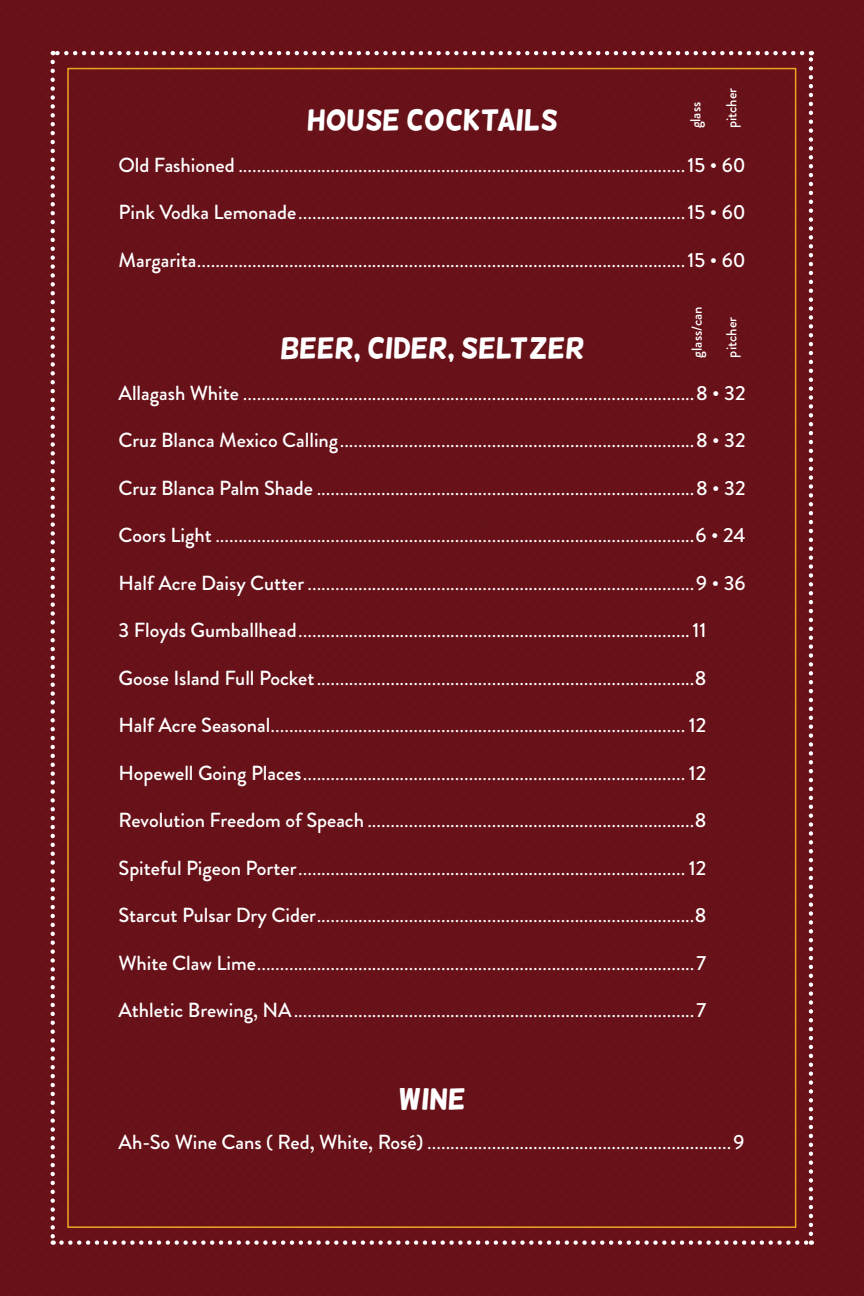
<style>
.page{position:relative;width:864px;height:1296px;background:#681119}
.page>*{position:absolute;margin:0;border:0;box-sizing:border-box;transform-origin:0 0}
.t1{font:29.1px "Helsinki";color:#fff}
.t2{font:20.4px "Brandon Grotesque";color:#fff}
.t3{font:500 14.55px "Brandon Grotesque";color:#fff}
.s1{font-weight:500}
</style>
<div class="page">
<svg style="left:61px;top:1240px;width:751px;height:5px"></svg>
<svg style="left:809px;top:51px;width:4px;height:1183px"></svg>
<svg style="left:53px;top:51px;width:749px;height:4px"></svg>
<svg style="left:51px;top:62px;width:4px;height:1183px"></svg>
<p class="t3" style="left:721px;top:128px;width:42px;rotate:-90deg">pitcher</p>
<p class="t3" style="left:685px;top:128px;width:28px;rotate:-90deg">glass</p>
<p class="t1" style="left:307px;top:105px;width:252px">HOUSE COCKTAILS</p>
<p class="t2" style="left:119px;top:151px;width:629px"><span class="s1">Old Fashioned</span> .................................................................................................<span class="s1">15 • 60</span></p>
<p class="t2" style="left:119px;top:198px;width:629px"><span class="s1">Pink Vodka Lemonade</span>....................................................................................<span class="s1">15 • 60</span></p>
<p class="t2" style="left:119px;top:246px;width:629px"><span class="s1">Margarita</span>..........................................................................................................<span class="s1">15 • 60</span></p>
<p class="t3" style="left:687px;top:358px;width:52px;rotate:-90deg">glass/can</p>
<p class="t3" style="left:721px;top:358px;width:42px;rotate:-90deg">pitcher</p>
<p class="t1" style="left:280px;top:334px;width:306px">BEER, CIDER, SELTZER</p>
<p class="t2" style="left:119px;top:379px;width:629px"><span class="s1">Allagash White</span> ..................................................................................................<span class="s1">8 • 32</span></p>
<p class="t2" style="left:119px;top:426px;width:629px"><span class="s1">Cruz Blanca Mexico Calling</span>.............................................................................<span class="s1">8 • 32</span></p>
<p class="t2" style="left:119px;top:474px;width:629px"><span class="s1">Cruz Blanca Palm Shade</span> ..................................................................................<span class="s1">8 • 32</span></p>
<p class="t2" style="left:119px;top:521px;width:629px"><span class="s1">Coors Light</span> ........................................................................................................<span class="s1">6 • 24</span></p>
<p class="t2" style="left:119px;top:569px;width:629px"><span class="s1">Half Acre Daisy Cutter</span>....................................................................................<span class="s1">9 • 36</span></p>
<p class="t2" style="left:119px;top:616px;width:589px"><span class="s1">3 Floyds Gumballhead</span>.....................................................................................<span class="s1">11</span></p>
<p class="t2" style="left:119px;top:664px;width:589px"><span class="s1">Goose Island Full Pocket</span>..................................................................................<span class="s1">8</span></p>
<p class="t2" style="left:119px;top:711px;width:589px"><span class="s1">Half Acre Seasonal</span>.......................................................................................... <span class="s1">12</span></p>
<p class="t2" style="left:119px;top:759px;width:589px"><span class="s1">Hopewell Going Places</span>................................................................................... <span class="s1">12</span></p>
<p class="t2" style="left:119px;top:806px;width:589px"><span class="s1">Revolution Freedom of Speach</span> .......................................................................<span class="s1">8</span></p>
<p class="t2" style="left:119px;top:854px;width:589px"><span class="s1">Spiteful Pigeon Porter</span>.................................................................................... <span class="s1">12</span></p>
<p class="t2" style="left:119px;top:901px;width:589px"><span class="s1">Starcut Pulsar Dry Cider</span>..................................................................................<span class="s1">8</span></p>
<p class="t2" style="left:119px;top:949px;width:589px"><span class="s1">White Claw Lime</span>...............................................................................................<span class="s1">7</span></p>
<p class="t2" style="left:119px;top:996px;width:589px"><span class="s1">Athletic Brewing, NA</span>.......................................................................................<span class="s1">7</span></p>
<p class="t1" style="left:399px;top:1084px;width:68px">WINE</p>
<p class="t2" style="left:119px;top:1128px;width:627px"><span class="s1">Ah-So Wine Cans ( Red, White, Rosé)</span> ..................................................................<span class="s1">9</span></p>
</div>
